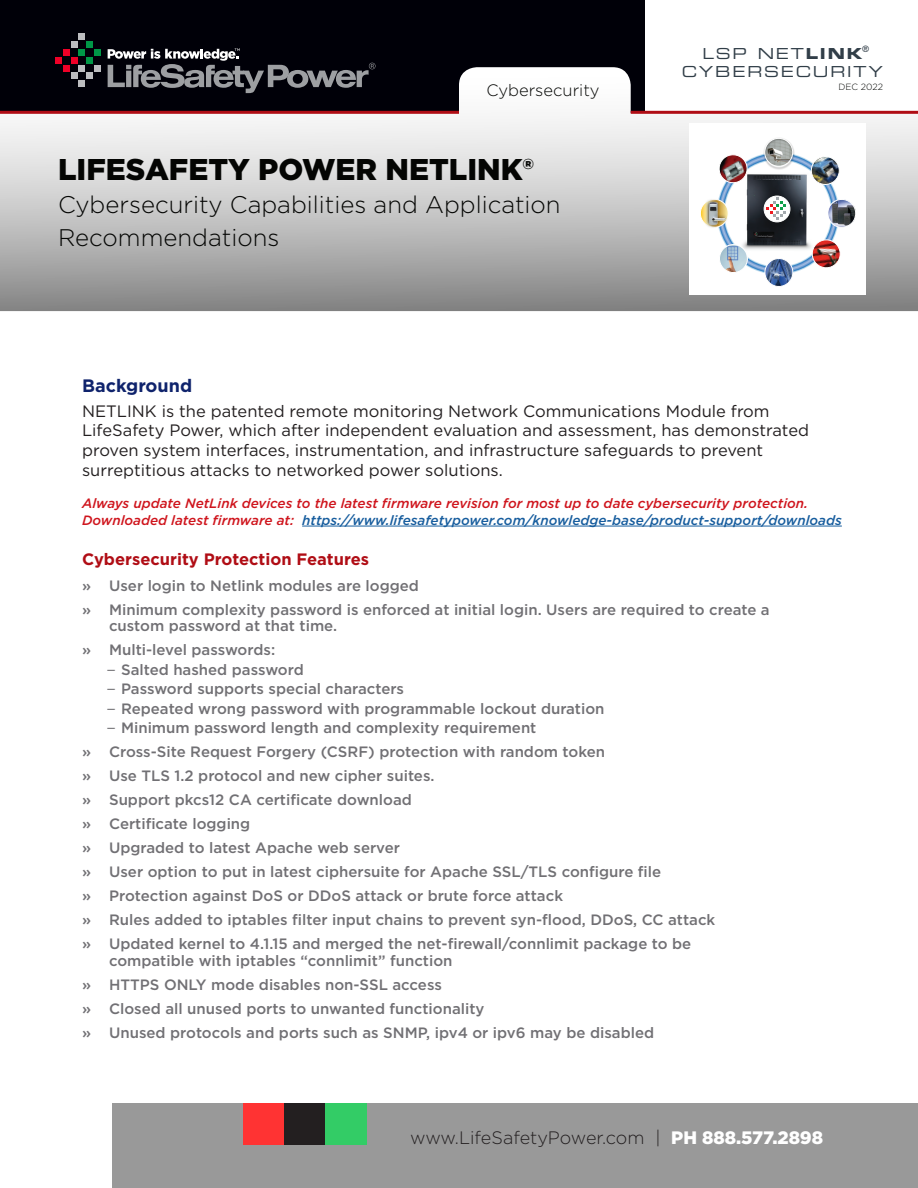
<style>
.page{position:relative;width:918px;height:1188px;background:#fff}
.page>*{position:absolute;margin:0;border:0;box-sizing:border-box;transform-origin:0 0}
.Document_Title{font:900 30px "Gotham";color:#040503}
.Document_Title-2{font:300 24px/33px "Gotham";color:#040503}
.t1{font:300 18px "Gotham";color:#231f20}
.t2{font:700 18px "Gotham";color:#0f236c}
.t3{font:16.5px/19.8px "Gotham";color:#231f20}
.t4{font:700 16.5px "Gotham";color:#b00d15}
.t5{font:300 16.5px "Gotham";color:#040503}
.t6{font:15.15px/18.1px "Eurostile LT Std Ex 2";letter-spacing:.12em;color:#313e48;text-align:center}
.t7{font:500 15px/16.5px "Gotham";color:#717074}
.t8{font:italic 500 13.5px "Gotham";color:#175d9e}
.t9{font:italic 500 13.5px "Gotham";color:#cf151d}
.Bullet_P2_Level_2{font:300 9px "Gotham";color:#040503}
.t10{font:8.85px "Eurostile LT Std Ex 2";color:#313e48}
.s1{font-family:"Eurostile LT Std Bold Ex 2"}
.s2{color:#cf151d}
.s3{font-family:"Helvetica LT Std";font-weight:400;font-stretch:condensed}
.s4{font-weight:900;color:#fff}
</style>
<div class="page">
<div style="left:0;top:0;width:918px;height:112px;background:#000008"></div>
<div style="left:646px;top:0;width:272px;height:112px;background:#fff"></div>
<div style="left:112px;top:1104px;width:806px;height:84px;background:#999"></div>
<div style="left:243px;top:1104px;width:41px;height:41px;background:#f33"></div>
<div style="left:284px;top:1104px;width:41px;height:41px;background:#231f20"></div>
<div style="left:325px;top:1104px;width:41px;height:41px;background:#3c6"></div>
<svg style="left:0;top:67px;width:918px;height:244px"></svg>
<hr style="left:0;top:111px;width:459px;height:3px;background:#b00d15">
<hr style="left:631px;top:111px;width:287px;height:3px;background:#b00d15">
<div style="left:55px;top:57px;width:7px;height:7px;background:#ef0027"></div>
<div style="left:63px;top:49px;width:7px;height:7px;background:#ef0027"></div>
<div style="left:71px;top:57px;width:6px;height:7px;background:#ef0027"></div>
<div style="left:63px;top:65px;width:7px;height:7px;background:#ef0027"></div>
<svg style="left:71px;top:73px;width:6px;height:6px"></svg>
<div style="left:78px;top:65px;width:7px;height:7px;background:#bcbdc0"></div>
<div style="left:86px;top:73px;width:7px;height:6px;background:#bcbdc0"></div>
<div style="left:94px;top:65px;width:7px;height:7px;background:#bcbdc0"></div>
<div style="left:71px;top:41px;width:6px;height:7px;background:#bcbdc0"></div>
<div style="left:78px;top:34px;width:7px;height:6px;background:#bcbdc0"></div>
<div style="left:78px;top:80px;width:7px;height:7px;background:#bcbdc0"></div>
<div style="left:78px;top:49px;width:7px;height:7px;background:#009847"></div>
<div style="left:86px;top:41px;width:7px;height:7px;background:#009847"></div>
<div style="left:94px;top:49px;width:7px;height:7px;background:#009847"></div>
<div style="left:86px;top:57px;width:7px;height:7px;background:#009847"></div>
<svg style="left:108px;top:48px;width:268px;height:45px"></svg>
<hr style="left:302px;top:526px;width:540px;height:1px;background:#175d9e">
<div style="left:689px;top:123px;width:177px;height:172px;background:#fff"></div>
<img style="left:739px;top:165px;width:71px;height:100px">
<img style="left:719px;top:245px;width:28px;height:28px;border-radius:14px">
<div style="left:719px;top:244px;width:29px;height:29px;border:1px solid #fff;border-radius:50%"></div>
<svg style="left:810px;top:239px;width:31px;height:29px"></svg>
<svg style="left:809px;top:157px;width:31px;height:29px"></svg>
<svg style="left:763px;top:257px;width:32px;height:30px"></svg>
<svg style="left:719px;top:154px;width:30px;height:31px"></svg>
<svg style="left:700px;top:199px;width:28px;height:28px"></svg>
<div style="left:700px;top:199px;width:29px;height:29px;border:1px solid #fff;border-radius:50%"></div>
<img style="left:703px;top:197px;width:26px;height:32px">
<img style="left:710px;top:203px;width:15px;height:21px">
<img style="left:762px;top:138px;width:34px;height:32px">
<div style="left:764px;top:138px;width:29px;height:29px;border:1px solid #fff;border-radius:50%"></div>
<svg style="left:828px;top:198px;width:28px;height:31px"></svg>
<div style="left:764px;top:196px;width:26px;height:26px;background:#fff;border-radius:50%"></div>
<div style="left:764px;top:196px;width:26px;height:26px;border:1px solid #fff;border-radius:50%"></div>
<svg style="left:766px;top:197px;width:20px;height:23px"></svg>
<p class="t5" style="left:486px;top:80px;width:115px">Cybersecurity</p>
<p class="Document_Title" style="left:58px;top:149px;width:477px">LIFESAFETY POWER NETLINK®</p>
<p class="Document_Title-2" style="left:58px;top:187px;width:504px">Cybersecurity Capabilities and Application<br>Recommendations</p>
<p class="t10" style="left:862px;top:42px;width:9px">®</p>
<p class="t6" style="left:682px;top:44px;width:203px">LSP NET<span class="s1">LINK<br></span>CYBERSECURITY</p>
<p class="Bullet_P2_Level_2" style="left:838px;top:81px;width:46px">DEC 2022</p>
<p class="t2" style="left:82px;top:374px;width:112px">Background</p>
<p class="t3" style="left:82px;top:401px;width:728px">NETLINK is the patented remote monitoring Network Communications Module from LifeSafety Power, which after independent evaluation and assessment, has demonstrated proven system interfaces, instrumentation, and infrastructure safeguards to prevent surreptitious attacks to networked power solutions.</p>
<p class="t9" style="left:82px;top:495px;width:728px">Always update NetLink devices to the latest firmware revision for most up to date cybersecurity protection.</p>
<p class="t8" style="left:82px;top:511px;width:761px"><span class="s2">Downloaded latest firmware at:</span> https://www.lifesafetypower.com/knowledge-base/product-support/downloads</p>
<p class="t4" style="left:82px;top:548px;width:289px">Cybersecurity Protection Features</p>
<p class="t7" style="left:82px;top:577px;width:338px">» User login to Netlink modules are logged</p>
<p class="t7" style="left:109px;top:601px;width:662px;text-indent:-27px">» Minimum complexity password is enforced at initial login. Users are required to create a custom password at that time.</p>
<p class="t7" style="left:82px;top:641px;width:195px">» Multi-level passwords:</p>
<p class="t7" style="left:108px;top:661px;width:198px"><span class="s3">–</span> Salted hashed password</p>
<p class="t7" style="left:108px;top:680px;width:298px"><span class="s3">–</span> Password supports special characters</p>
<p class="t7" style="left:108px;top:700px;width:499px"><span class="s3">–</span> Repeated wrong password with programmable lockout duration</p>
<p class="t7" style="left:108px;top:719px;width:430px"><span class="s3">–</span> Minimum password length and complexity requirement</p>
<p class="t7" style="left:82px;top:743px;width:525px">» Cross-Site Request Forgery (CSRF) protection with random token</p>
<p class="t7" style="left:82px;top:767px;width:354px">» Use TLS 1.2 protocol and new cipher suites.</p>
<p class="t7" style="left:82px;top:791px;width:331px">» Support pkcs12 CA certificate download</p>
<p class="t7" style="left:82px;top:815px;width:170px">» Certificate logging</p>
<p class="t7" style="left:82px;top:839px;width:319px">» Upgraded to latest Apache web server</p>
<p class="t7" style="left:82px;top:863px;width:581px">» User option to put in latest ciphersuite for Apache SSL/TLS configure file</p>
<p class="t7" style="left:82px;top:887px;width:483px">» Protection against DoS or DDoS attack or brute force attack</p>
<p class="t7" style="left:82px;top:911px;width:635px">» Rules added to iptables filter input chains to prevent syn-flood, DDoS, CC attack</p>
<p class="t7" style="left:109px;top:935px;width:584px;text-indent:-27px">» Updated kernel to 4.1.15 and merged the net-firewall/connlimit package to be compatible with iptables “connlimit” function</p>
<p class="t7" style="left:82px;top:976px;width:361px">» HTTPS ONLY mode disables non-SSL access</p>
<p class="t7" style="left:82px;top:1000px;width:404px">» Closed all unused ports to unwanted functionality</p>
<p class="t7" style="left:82px;top:1024px;width:574px">» Unused protocols and ports such as SNMP, ipv4 or ipv6 may be disabled</p>
<p class="t1" style="left:410px;top:1127px;width:415px">www.LifeSafetyPower.com | <span class="s4">PH 888.577.2898</span></p>
</div>
